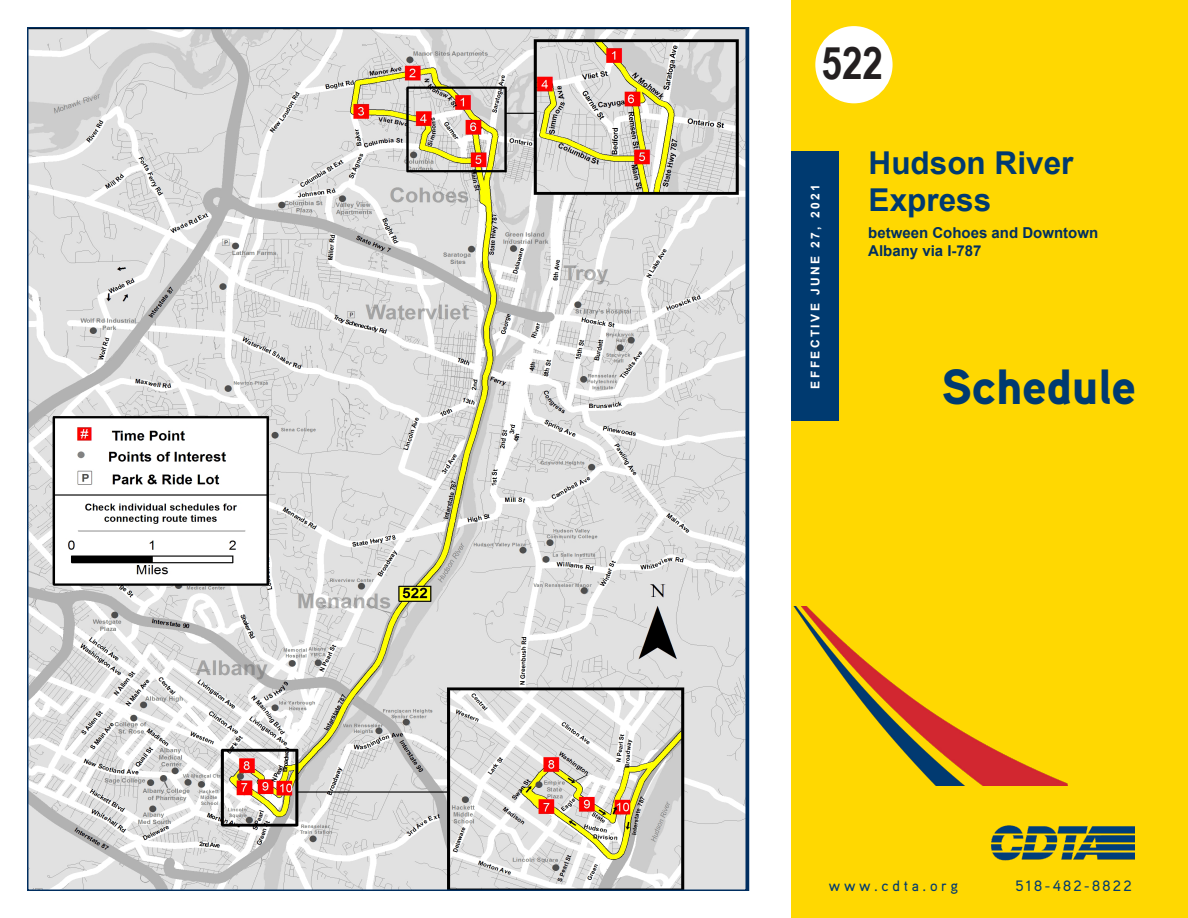
<style>
.page{position:relative;width:1188px;height:918px;background:#fff}
.page>*{position:absolute;margin:0;border:0;box-sizing:border-box;transform-origin:0 0}
.t1{font:900 49.5px "Aaux Pro";color:#003a70}
.t2{font:700 45px "Arial Narrow";color:#231f20}
.t3{font:700 31.5px/37.8px "Arial";color:#003a70}
.t4{font:700 15px/18px "Arial";color:#002e60}
.t5{font:500 15px "Aaux Pro";letter-spacing:.24em;color:#003a70}
.t6{font:500 15px "Aaux Pro";letter-spacing:.15em;color:#003a70}
.t7{font:700 12px "Arial";letter-spacing:.2em;color:#fff}
</style>
<div class="page">
<img style="left:30px;top:30px;width:714px;height:858px">
<div style="left:791px;top:0;width:397px;height:918px;background:#ffd801"></div>
<img style="left:991px;top:825px;width:144px;height:36px">
<div style="left:815px;top:26px;width:78px;height:77px;background:#fff;border-radius:50%"></div>
<div style="left:791px;top:151px;width:48px;height:270px;background:#003a70"></div>
<img style="left:794px;top:607px;width:274px;height:179px">
<p class="t2" style="left:822px;top:29px;width:63px">522</p>
<p class="t7" style="left:807px;top:389px;width:206px;rotate:-90deg">EFFECTIVE JUNE 27, 2021</p>
<p class="t7" style="left:807px;top:289px;width:93px;rotate:-90deg">FEB 5, 2017</p>
<p class="t3" style="left:869px;top:145px;width:206px">Hudson River<br>Express</p>
<p class="t4" style="left:868px;top:225px;width:232px">between Cohoes and Downtown<br>Albany via I-787</p>
<p class="t1" style="left:941px;top:355px;width:196px">Schedule</p>
<p class="t5" style="left:829px;top:877px;width:131px">www.cdta.org</p>
<p class="t6" style="left:1016px;top:877px;width:118px">518-482-8822</p>
</div>
